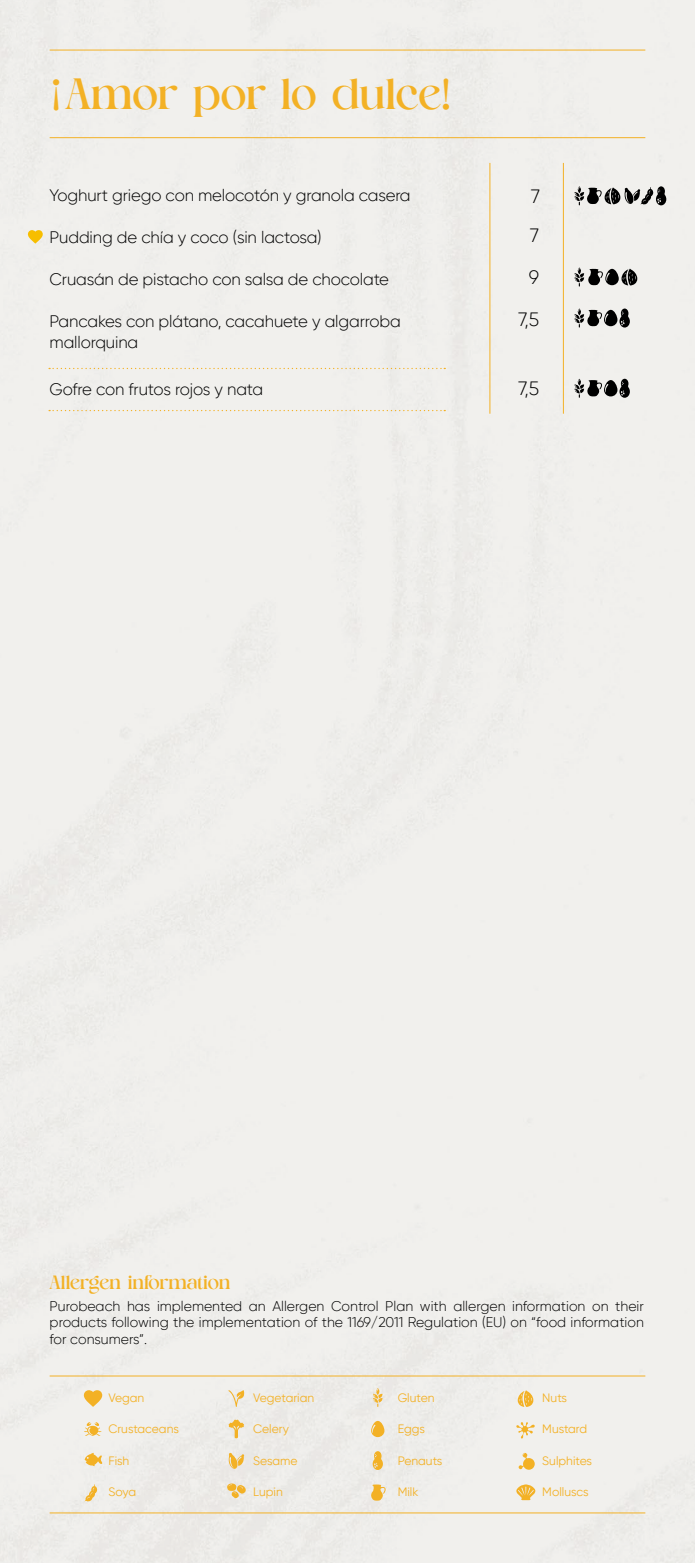
<style>
.page{position:relative;width:695px;height:1563px;background:#fff}
.page>*{position:absolute;margin:0;border:0;box-sizing:border-box;transform-origin:0 0}
.t1{font:43.75px "Cralika";letter-spacing:-.01em;color:#f3b125}
.t2{font:19.25px "Cralika";letter-spacing:-.005em;color:#f3b125}
.t3{font:300 19.25px/39.2px "Gilroy";color:#000}
.t4{font:300 16.62px/21px "Gilroy";letter-spacing:-.01em;color:#000}
.t5{font:300 14px/16.8px "Gilroy";color:#000;text-align:justify}
.t6{font:12.08px "Gilroy";color:#f3b125}
</style>
<div class="page">
<div style="left:0;top:0;width:694px;height:1563px;background:#f1f0ed"></div>
<hr style="left:50px;top:1375px;width:595px;height:1px;background:#f3b125">
<hr style="left:50px;top:1512px;width:595px;height:1px;background:#f3b125">
<svg style="left:83px;top:1390px;width:19px;height:17px"></svg>
<svg style="left:84px;top:1421px;width:18px;height:15px"></svg>
<svg style="left:85px;top:1452px;width:18px;height:14px"></svg>
<svg style="left:85px;top:1484px;width:12px;height:17px"></svg>
<svg style="left:228px;top:1390px;width:16px;height:17px"></svg>
<svg style="left:228px;top:1419px;width:16px;height:19px"></svg>
<svg style="left:228px;top:1452px;width:16px;height:17px"></svg>
<svg style="left:226px;top:1483px;width:21px;height:15px"></svg>
<svg style="left:372px;top:1388px;width:11px;height:19px"></svg>
<svg style="left:371px;top:1421px;width:13px;height:16px"></svg>
<svg style="left:372px;top:1451px;width:11px;height:19px"></svg>
<svg style="left:371px;top:1484px;width:14px;height:16px"></svg>
<svg style="left:517px;top:1390px;width:16px;height:17px"></svg>
<svg style="left:516px;top:1422px;width:19px;height:16px"></svg>
<svg style="left:518px;top:1453px;width:16px;height:16px"></svg>
<svg style="left:516px;top:1484px;width:19px;height:16px"></svg>
<hr style="left:50px;top:50px;width:595px;height:1px;background:#f3b125">
<hr style="left:50px;top:137px;width:595px;height:1px;background:#f3b125">
<hr style="left:489px;top:163px;width:1px;height:251px;background:#f3b125">
<hr style="left:563px;top:163px;width:1px;height:251px;background:#f3b125">
<svg style="left:574px;top:186px;width:92px;height:19px;background:#8b8a88"></svg>
<svg style="left:574px;top:267px;width:63px;height:19px"></svg>
<svg style="left:574px;top:308px;width:55px;height:19px"></svg>
<svg style="left:574px;top:379px;width:55px;height:19px"></svg>
<svg style="left:28px;top:230px;width:15px;height:14px"></svg>
<svg style="left:49px;top:368px;width:396px;height:1px"></svg>
<svg style="left:49px;top:410px;width:396px;height:1px"></svg>
<h1 class="t1" style="left:65px;top:70px;width:387px">Amor por lo dulce!</h1>
<h1 class="t1" style="left:61px;top:119px;width:11px;rotate:-180deg">!</h1>
<p class="t4" style="left:50px;top:184px;width:362px">Yoghurt griego con melocotón y granola casera</p>
<p class="t4" style="left:50px;top:226px;width:273px">Pudding de chía y coco (sin lactosa)</p>
<p class="t4" style="left:50px;top:268px;width:341px">Cruasán de pistacho con salsa de chocolate</p>
<p class="t4" style="left:50px;top:310px;width:352px">Pancakes con plátano, cacahuete y algarroba mallorquina</p>
<p class="t4" style="left:50px;top:378px;width:215px">Gofre con frutos rojos y nata</p>
<p class="t3" style="left:529px;top:177px;width:12px">7<br>7</p>
<p class="t3" style="left:518px;top:256px;width:23px;line-height:42.2px;text-align:center">9<br>7,5</p>
<p class="t3" style="left:518px;top:368px;width:23px">7,5</p>
<p class="t2" style="left:50px;top:1271px;width:182px">Allergen information</p>
<p class="t5" style="left:50px;top:1297px;width:595px">Purobeach has implemented an Allergen Control Plan with allergen information on their products following the implementation of the 1169/2011 Regulation (EU) on “food information for consumers”.</p>
<p class="t6" style="left:108px;top:1390px;width:37px">Vegan</p>
<p class="t6" style="left:253px;top:1390px;width:63px">Vegetarian</p>
<p class="t6" style="left:397px;top:1390px;width:38px">Gluten</p>
<p class="t6" style="left:542px;top:1390px;width:26px">Nuts</p>
<p class="t6" style="left:108px;top:1422px;width:72px">Crustaceans</p>
<p class="t6" style="left:253px;top:1422px;width:37px">Celery</p>
<p class="t6" style="left:397px;top:1422px;width:29px">Eggs</p>
<p class="t6" style="left:542px;top:1422px;width:46px">Mustard</p>
<p class="t6" style="left:108px;top:1453px;width:22px">Fish</p>
<p class="t6" style="left:253px;top:1453px;width:46px">Sesame</p>
<p class="t6" style="left:397px;top:1453px;width:46px">Penauts</p>
<p class="t6" style="left:542px;top:1453px;width:51px">Sulphites</p>
<p class="t6" style="left:108px;top:1484px;width:29px">Soya</p>
<p class="t6" style="left:253px;top:1484px;width:31px">Lupin</p>
<p class="t6" style="left:397px;top:1484px;width:22px">Milk</p>
<p class="t6" style="left:542px;top:1484px;width:48px">Molluscs</p>
</div>
